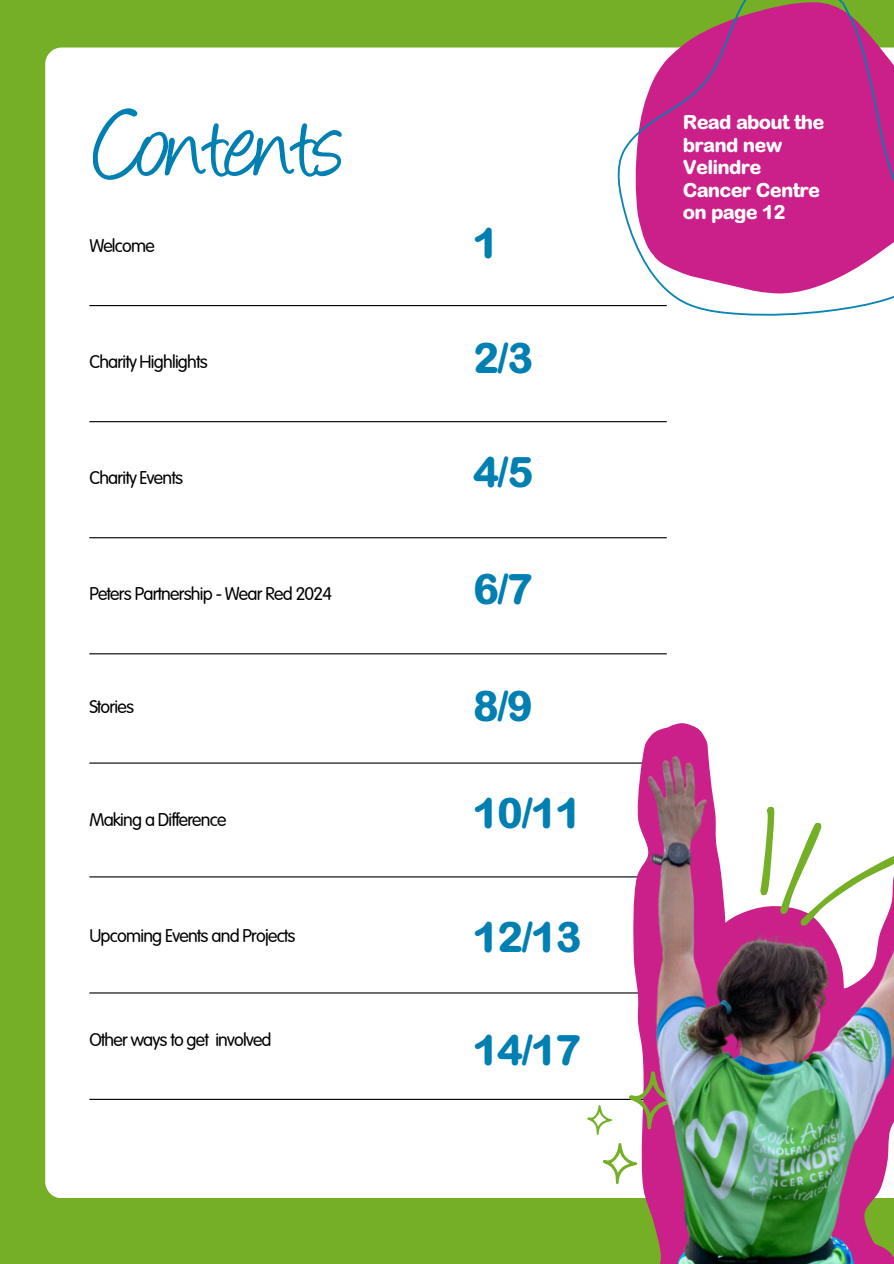
<style>
.page{position:relative;width:894px;height:1264px;background:#fff}
.page>*{position:absolute;margin:0;border:0;box-sizing:border-box;transform-origin:0 0}
.t1{font:114px "Angelina";letter-spacing:-.04em;color:#007fb2}
.t2{font:800 42px "Arial Rounded MT Std";letter-spacing:-.04em;color:#007fb2}
.t3{font:800 19.5px/22.5px "Arial Rounded MT Std";letter-spacing:-.04em;color:#fff}
.t4{font:18px "Arial Rounded";letter-spacing:-.04em;color:#000}
</style>
<div class="page">
<div style="left:0;top:0;width:893px;height:1263px;background:#74af26"></div>
<div style="left:45px;top:47px;width:848px;height:1151px;background:#fff"></div>
<hr style="left:89px;top:305px;width:577px;height:1px;background:#000">
<hr style="left:89px;top:421px;width:577px;height:1px;background:#000">
<hr style="left:89px;top:537px;width:577px;height:1px;background:#000">
<hr style="left:89px;top:653px;width:577px;height:1px;background:#000">
<hr style="left:89px;top:762px;width:577px;height:1px;background:#000">
<hr style="left:89px;top:876px;width:577px;height:1px;background:#000">
<hr style="left:89px;top:992px;width:577px;height:1px;background:#000">
<hr style="left:89px;top:1098px;width:577px;height:1px;background:#000">
<svg style="left:612px;top:0;width:281px;height:316px;background:#ca5998"></svg>
<svg style="left:602px;top:1142px;width:22px;height:42px"></svg>
<svg style="left:587px;top:1105px;width:25px;height:29px"></svg>
<img style="left:624px;top:724px;width:269px;height:539px">
<p class="t1" style="left:96px;top:97px;width:249px">Contents</p>
<h2 class="t4" style="left:89px;top:237px;width:67px">Welcome</h2>
<p class="t2" style="left:473px;top:226px;width:27px">1</p>
<h2 class="t4" style="left:89px;top:354px;width:120px">Charity Highlights</h2>
<p class="t2" style="left:473px;top:342px;width:62px">2/3</p>
<p class="t4" style="left:89px;top:470px;width:95px">Charity Events</p>
<h2 class="t4" style="left:89px;top:586px;width:244px">Peters Partnership - Wear Red 2024</h2>
<h2 class="t4" style="left:89px;top:699px;width:46px">Stories</h2>
<h3 class="t4" style="left:89px;top:811px;width:139px">Making a Difference</h3>
<p class="t4" style="left:89px;top:927px;width:207px">Upcoming Events and Projects</p>
<h2 class="t2" style="left:473px;top:456px;width:62px">4/5</h2>
<p class="t2" style="left:473px;top:573px;width:62px">6/7</p>
<p class="t2" style="left:473px;top:690px;width:62px">8/9</p>
<h1 class="t2" style="left:473px;top:797px;width:110px">10/11</h1>
<p class="t2" style="left:473px;top:921px;width:110px">12/13</p>
<h2 class="t4" style="left:89px;top:1031px;width:184px">Other ways to get involved</h2>
<p class="t2" style="left:473px;top:1033px;width:110px">14/17</p>
<p class="t3" style="left:682px;top:113px;width:143px">Read about the brand new<br>Velindre<br>Cancer Centre on page 12</p>
</div>
